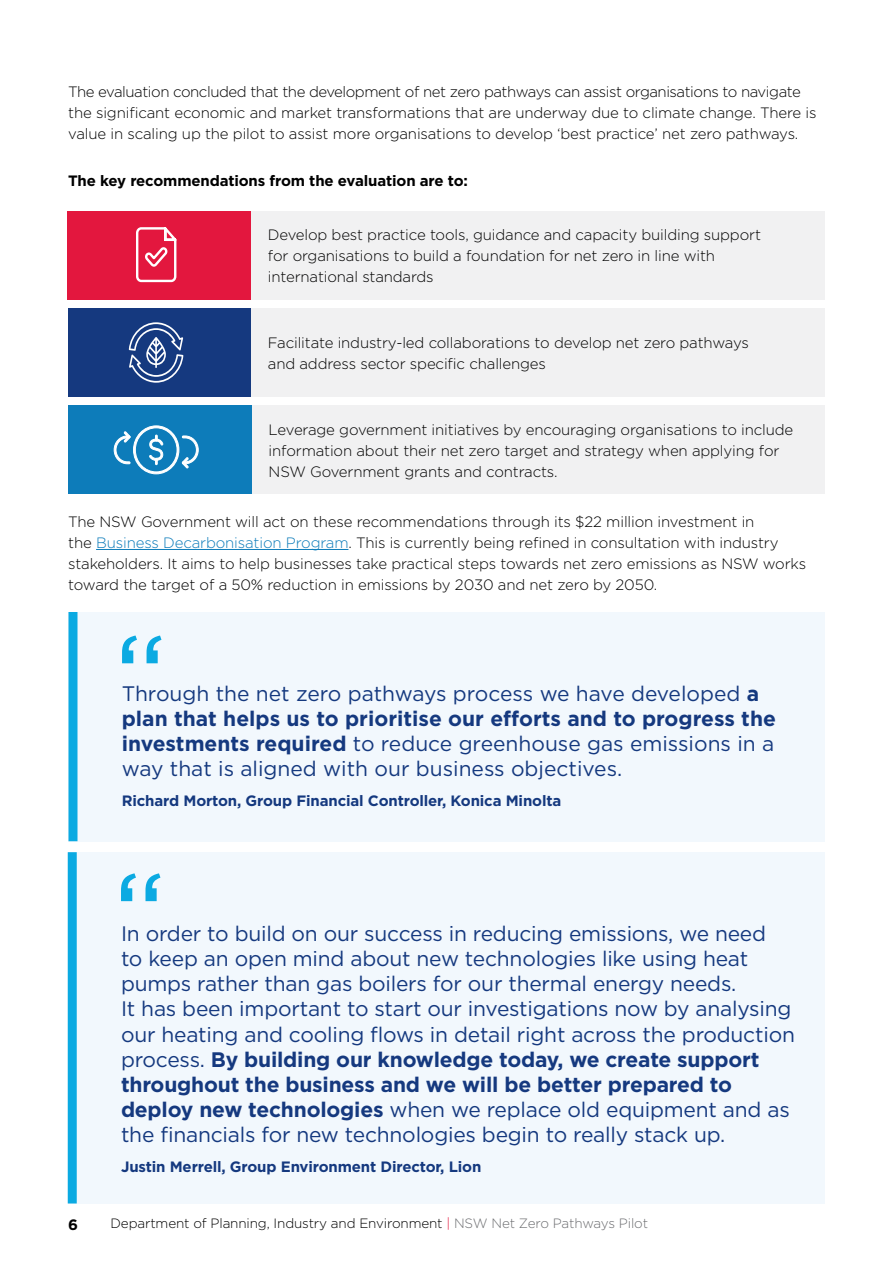
<style>
.page{position:relative;width:893px;height:1263px;background:#fff}
.page>*{position:absolute;margin:0;border:0;box-sizing:border-box;transform-origin:0 0}
.t1{font:21px/25.2px "Gotham";letter-spacing:-.01em;color:#15397f}
.t2{font:300 15px/21px "Gotham";letter-spacing:-.01em;color:#000}
.t3{font:700 15px "Gotham";letter-spacing:-.01em;color:#15397f}
.t4{font:700 15px "Gotham";letter-spacing:-.01em;color:#000}
.t5{font:300 13.5px "Gotham";letter-spacing:-.01em;color:#000}
.s1{color:#0d7cba}
.s2{font-weight:700}
.s3{color:#e3173e}
.s4{color:#6d6e71}
</style>
<div class="page">
<hr style="left:96px;top:549px;width:252px;height:1px;background:#0d7cba">
<div style="left:251px;top:211px;width:573px;height:88px;background:#f1f1f2"></div>
<div style="left:67px;top:211px;width:184px;height:88px;background:#e3173e"></div>
<div style="left:251px;top:308px;width:573px;height:88px;background:#f1f1f2"></div>
<div style="left:68px;top:308px;width:183px;height:88px;background:#15397f"></div>
<div style="left:252px;top:406px;width:573px;height:88px;background:#f1f1f2"></div>
<div style="left:68px;top:406px;width:183px;height:88px;background:#0d7cba"></div>
<div style="left:68px;top:612px;width:757px;height:229px;background:#f2f8fd"></div>
<div style="left:68px;top:612px;width:9px;height:229px;background:#0baae2"></div>
<svg style="left:136px;top:227px;width:41px;height:56px"></svg>
<svg style="left:129px;top:322px;width:54px;height:61px"></svg>
<div style="left:68px;top:852px;width:757px;height:351px;background:#f2f8fd"></div>
<div style="left:68px;top:852px;width:9px;height:351px;background:#0baae2"></div>
<svg style="left:114px;top:425px;width:85px;height:49px"></svg>
<svg style="left:122px;top:635px;width:39px;height:28px"></svg>
<svg style="left:121px;top:873px;width:39px;height:28px"></svg>
<p class="t2" style="left:68px;top:81px;width:750px">The evaluation concluded that the development of net zero pathways can assist organisations to navigate the significant economic and market transformations that are underway due to climate change. There is value in scaling up the pilot to assist more organisations to develop ‘best practice’ net zero pathways.</p>
<p class="t4" style="left:68px;top:170px;width:401px">The key recommendations from the evaluation are to:</p>
<p class="t2" style="left:268px;top:224px;width:495px">Develop best practice tools, guidance and capacity building support for organisations to build a foundation for net zero in line with international standards</p>
<p class="t2" style="left:268px;top:332px;width:482px">Facilitate industry-led collaborations to develop net zero pathways and address sector specific challenges</p>
<p class="t2" style="left:269px;top:419px;width:526px">Leverage government initiatives by encouraging organisations to include information about their net zero target and strategy when applying for<br>NSW Government grants and contracts.</p>
<p class="t2" style="left:68px;top:511px;width:712px">The NSW Government will act on these recommendations through its $22 million investment in the <span class="s1">Business Decarbonisation Program</span>. This is currently being refined in consultation with industry</p>
<p class="t2" style="left:68px;top:553px;width:739px">stakeholders. It aims to help businesses take practical steps towards net zero emissions as NSW works toward the target of a 50% reduction in emissions by 2030 and net zero by 2050.</p>
<p class="t1" style="left:122px;top:680px;width:656px">Through the net zero pathways process we have developed <span class="s2">a plan that helps us to prioritise our efforts and to progress the investments required</span> to reduce greenhouse gas emissions in a way that is aligned with our business objectives.</p>
<p class="t3" style="left:122px;top:790px;width:441px">Richard Morton, Group Financial Controller, Konica Minolta</p>
<p class="t1" style="left:121px;top:920px;width:675px">In order to build on our success in reducing emissions, we need<br>to keep an open mind about new technologies like using heat pumps rather than gas boilers for our thermal energy needs.<br>It has been important to start our investigations now by analysing our heating and cooling flows in detail right across the production process. <span class="s2">By building our knowledge today, we create support throughout the business and we will be better prepared to deploy new technologies</span> when we replace old equipment and as the financials for new technologies begin to really stack up.</p>
<p class="t3" style="left:121px;top:1157px;width:362px">Justin Merrell, Group Environment Director, Lion</p>
<p class="t4" style="left:68px;top:1214px;width:11px">6</p>
<p class="t5" style="left:111px;top:1215px;width:539px">Department of Planning, Industry and Environment <span class="s3">|</span> <span class="s4">NSW Net Zero Pathways Pilot</span></p>
</div>
